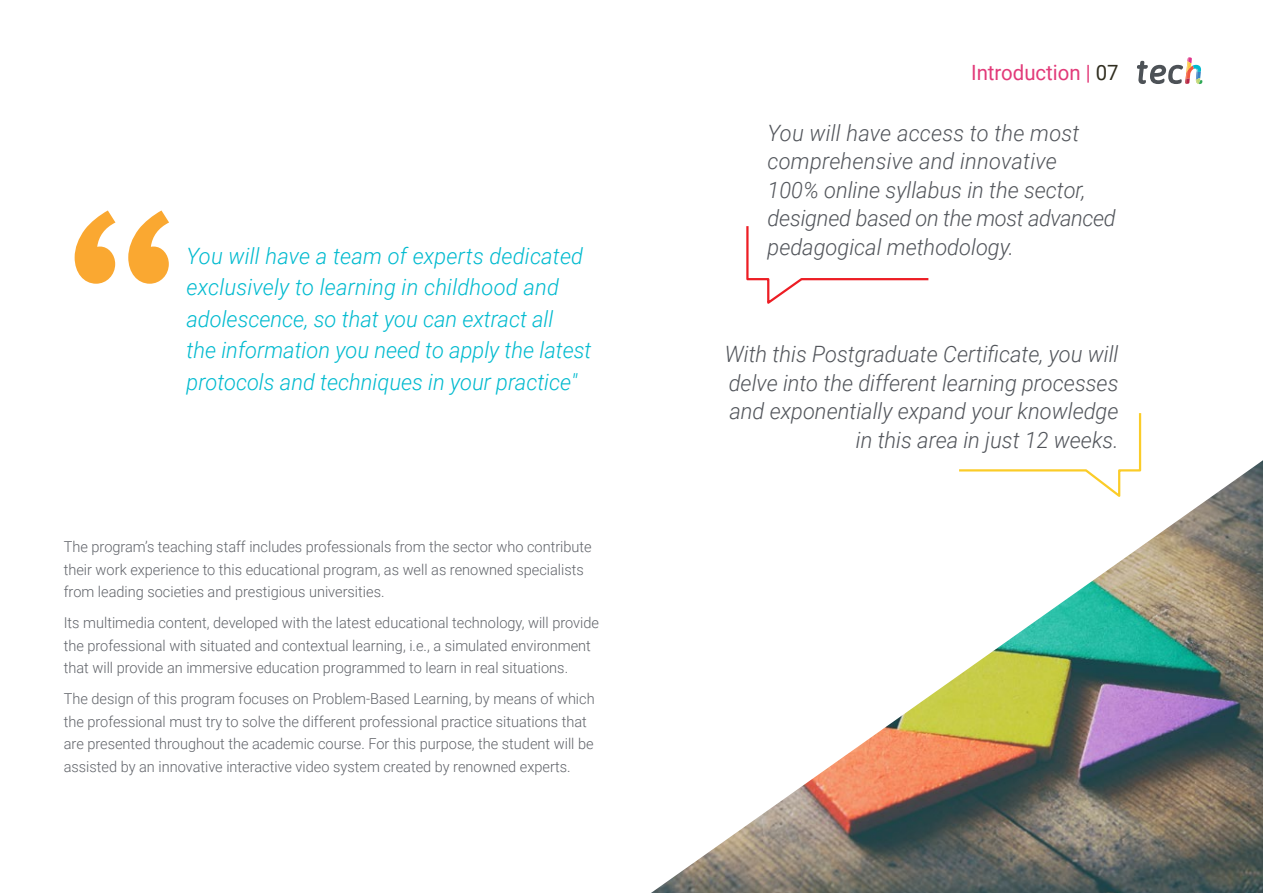
<style>
.page{position:relative;width:1263px;height:893px;background:#fff}
.page>*{position:absolute;margin:0;border:0;box-sizing:border-box;transform-origin:0 0}
.t1{font:italic 300 22.5px/28.5px "Roboto";color:#52555b;text-align:right}
.t2{font:italic 300 22.5px/31.5px "Roboto";color:#00bacf}
.t3{font:21px "Roboto";color:#e23a79}
.t4{font:300 15px/22.5px "Roboto";color:#61646a}
.s1{color:#312e20}
</style>
<div class="page">
<svg style="left:75px;top:210px;width:94px;height:74px"></svg>
<img style="left:651px;top:460px;width:612px;height:433px">
<svg style="left:1137px;top:57px;width:65px;height:27px"></svg>
<svg style="left:957px;top:413px;width:185px;height:87px"></svg>
<svg style="left:746px;top:226px;width:183px;height:78px"></svg>
<h1 class="t2" style="left:187px;top:239px;width:406px">You will have a team of experts dedicated exclusively to learning in childhood and adolescence, so that you can extract all<br>the information you need to apply the latest protocols and techniques in your practice"</h1>
<p class="t4" style="left:64px;top:535px;width:529px">The program’s teaching staff includes professionals from the sector who contribute their work experience to this educational program, as well as renowned specialists from leading societies and prestigious universities.</p>
<p class="t4" style="left:64px;top:611px;width:537px">Its multimedia content, developed with the latest educational technology, will provide the professional with situated and contextual learning, i.e., a simulated environment that will provide an immersive education programmed to learn in real situations.</p>
<p class="t4" style="left:64px;top:687px;width:532px">The design of this program focuses on Problem-Based Learning, by means of which the professional must try to solve the different professional practice situations that are presented throughout the academic course. For this purpose, the student will be assisted by an innovative interactive video system created by renowned experts.</p>
<h2 class="t3" style="left:971px;top:57px;width:149px">Introduction | <span class="s1">07</span></h2>
<h1 class="t1" style="left:767px;top:118px;width:349px;text-align:left">You will have access to the most comprehensive and innovative<br>100% online syllabus in the sector, designed based on the most advanced pedagogical methodology.</h1>
<h1 class="t1" style="left:725px;top:339px;width:395px">With this Postgraduate Certificate, you will delve into the different learning processes and exponentially expand your knowledge in this area in just 12 weeks.</h1>
</div>
